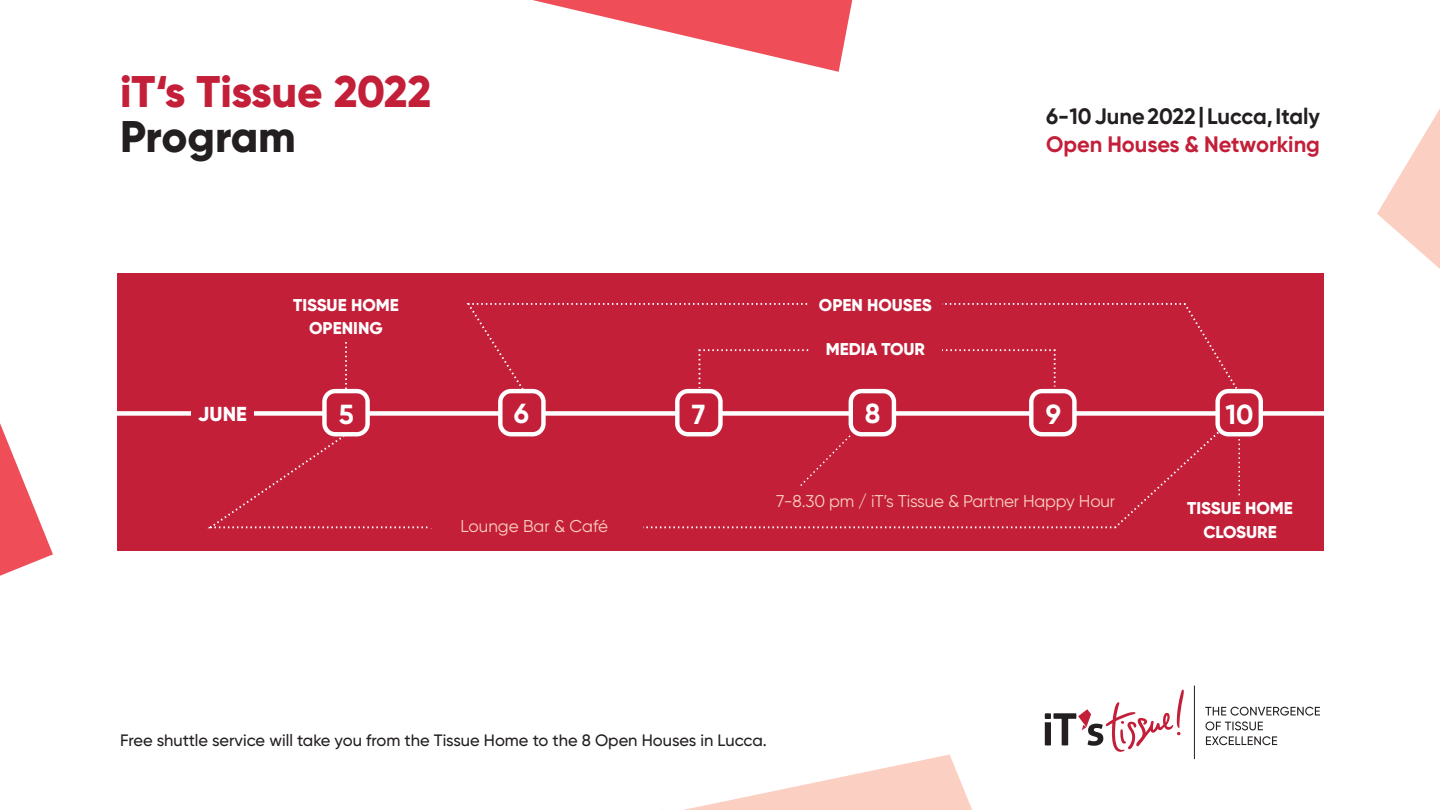
<style>
.page{position:relative;width:1440px;height:810px;background:#fff}
.page>*{position:absolute;margin:0;border:0;box-sizing:border-box;transform-origin:0 0}
.t1{font:800 44.25px "Gilroy";letter-spacing:-.005em;color:#c31f39}
.t2{font:800 44.25px "Gilroy";letter-spacing:-.005em;color:#231f20}
.t3{font:700 27.53px "Gilroy";color:#fff}
.t4{font:700 22.35px "Gilroy";color:#231f20}
.t5{font:700 22.35px "Gilroy";color:#c31f39}
.t6{font:800 20.17px "Gilroy";color:#fff}
.t7{font:800 17.1px/23.3px "Gilroy";color:#fff;text-align:center}
.t8{font:17.1px "Gilroy";letter-spacing:-.01em;color:#fbcfc1}
.t9{font:500 16.5px "Gilroy";color:#231f20}
</style>
<div class="page">
<svg style="left:1045px;top:689px;width:139px;height:63px"></svg>
<svg style="left:1206px;top:736px;width:71px;height:9px"></svg>
<svg style="left:1205px;top:707px;width:115px;height:23px"></svg>
<hr style="left:1194px;top:686px;width:1px;height:73px;background:#231f20">
<svg style="left:0;top:423px;width:53px;height:153px"></svg>
<svg style="left:1377px;top:109px;width:63px;height:160px"></svg>
<svg style="left:684px;top:754px;width:288px;height:56px"></svg>
<svg style="left:533px;top:0;width:319px;height:72px"></svg>
<div style="left:117px;top:273px;width:1206px;height:278px;background:#c31f39"></div>
<div style="left:102px;top:411px;width:1238px;height:5px;background:#fff"></div>
<div style="left:191px;top:405px;width:63px;height:16px;background:#c31f39"></div>
<div style="left:1031px;top:391px;width:43px;height:43px;background:#c31f39;border-radius:11px"></div>
<div style="left:1029px;top:389px;width:48px;height:47px;border:4px solid #fff;border-radius:11px"></div>
<div style="left:677px;top:391px;width:43px;height:43px;background:#c31f39;border-radius:11px"></div>
<div style="left:675px;top:389px;width:48px;height:47px;border:4px solid #fff;border-radius:11px"></div>
<svg style="left:467px;top:303px;width:773px;height:97px"></svg>
<svg style="left:345px;top:342px;width:2px;height:47px"></svg>
<svg style="left:1238px;top:436px;width:2px;height:59px"></svg>
<div style="left:809px;top:293px;width:132px;height:14px;background:#c31f39"></div>
<div style="left:809px;top:342px;width:132px;height:30px;background:#c31f39"></div>
<svg style="left:207px;top:424px;width:1020px;height:105px"></svg>
<div style="left:776px;top:490px;width:339px;height:14px;background:#c31f39"></div>
<div style="left:1218px;top:391px;width:43px;height:43px;background:#c31f39;border-radius:11px"></div>
<div style="left:1215px;top:389px;width:48px;height:47px;border:4px solid #fff;border-radius:11px"></div>
<div style="left:500px;top:391px;width:43px;height:43px;background:#c31f39;border-radius:11px"></div>
<div style="left:498px;top:389px;width:48px;height:47px;border:4px solid #fff;border-radius:11px"></div>
<div style="left:851px;top:391px;width:43px;height:43px;background:#c31f39;border-radius:11px"></div>
<div style="left:849px;top:389px;width:47px;height:47px;border:4px solid #fff;border-radius:11px"></div>
<div style="left:324px;top:391px;width:44px;height:43px;background:#c31f39;border-radius:11px"></div>
<div style="left:322px;top:389px;width:48px;height:47px;border:4px solid #fff;border-radius:11px"></div>
<div style="left:432px;top:518px;width:211px;height:18px;background:#c31f39"></div>
<div style="left:429px;top:515px;width:211px;height:13px;background:#c31f39"></div>
<h1 class="t1" style="left:120px;top:64px;width:313px">iT‘s Tissue 2022</h1>
<h1 class="t2" style="left:120px;top:108px;width:178px">Program</h1>
<p class="t7" style="left:293px;top:293px;width:107px">TISSUE HOME<br>OPENING</p>
<p class="t7" style="left:819px;top:293px;width:114px">OPEN HOUSES</p>
<p class="t7" style="left:826px;top:338px;width:101px">MEDIA TOUR</p>
<h3 class="t4" style="left:1046px;top:102px;width:275px">6-10 June 2022 | Lucca, Italy</h3>
<h3 class="t5" style="left:1046px;top:130px;width:275px">Open Houses &amp; Networking</h3>
<p class="t6" style="left:198px;top:401px;width:50px">JUNE</p>
<h2 class="t3" style="left:339px;top:397px;width:17px">5</h2>
<h2 class="t3" style="left:514px;top:396px;width:17px">6</h2>
<h2 class="t3" style="left:865px;top:396px;width:17px">8</h2>
<h2 class="t3" style="left:1226px;top:397px;width:30px">10</h2>
<h2 class="t3" style="left:692px;top:397px;width:15px">7</h2>
<h2 class="t3" style="left:1046px;top:397px;width:17px">9</h2>
<p class="t8" style="left:461px;top:515px;width:149px">Lounge Bar &amp; Café</p>
<p class="t8" style="left:776px;top:491px;width:341px">7-8.30 pm / iT’s Tissue &amp; Partner Happy Hour</p>
<p class="t7" style="left:1187px;top:497px;width:107px">TISSUE HOME<br>CLOSURE</p>
<p class="t9" style="left:120px;top:730px;width:648px">Free shuttle service will take you from the Tissue Home to the 8 Open Houses in Lucca.</p>
</div>
